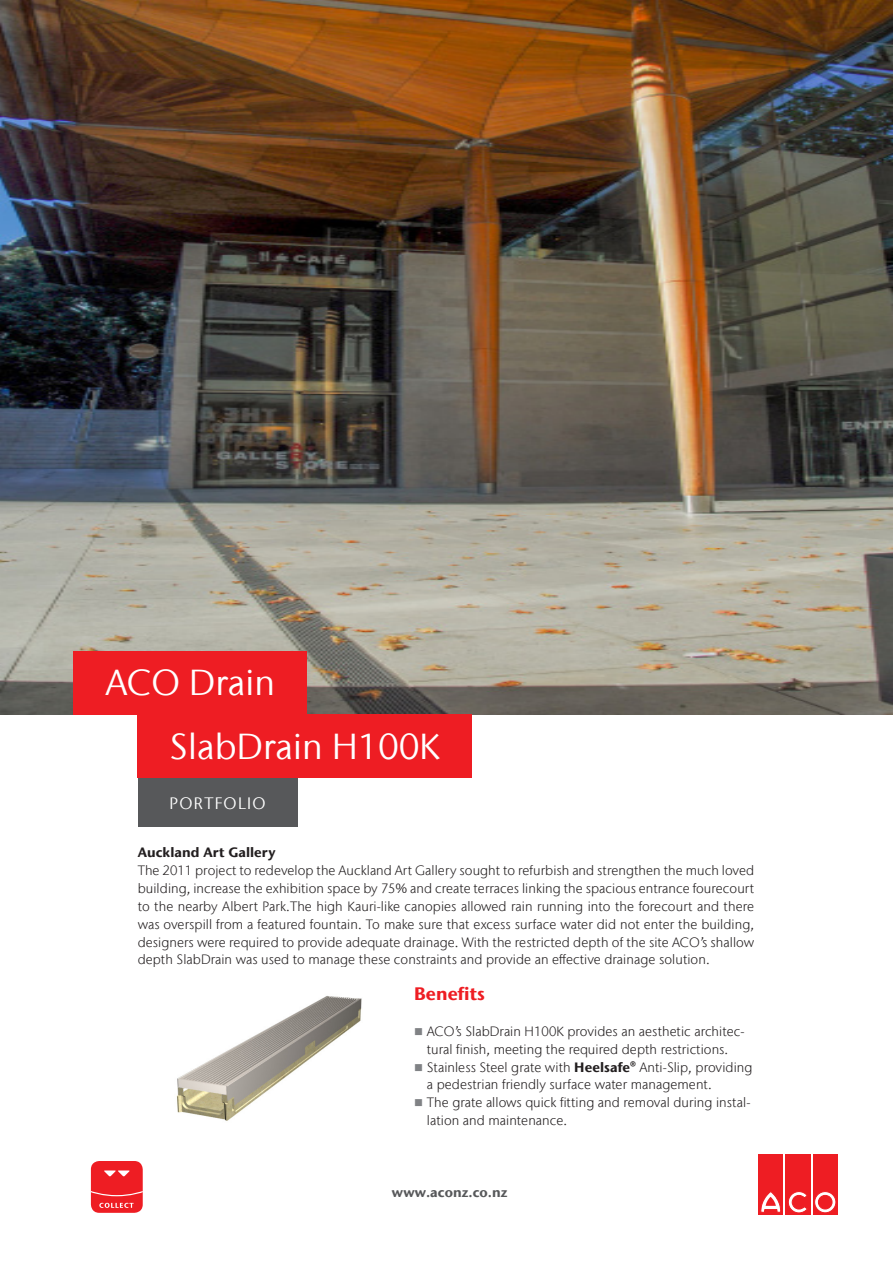
<style>
.page{position:relative;width:893px;height:1263px;background:#fff}
.page>*{position:absolute;margin:0;border:0;box-sizing:border-box;transform-origin:0 0}
.Title_Cluster_Red{font:36px "Stone Sans IIITC Com";letter-spacing:.01em;color:#fff}
.Body_copy{font:700 18px "Stone Sans IIITC Com";letter-spacing:.005em;color:#ee1d23}
.Title_Cluster_Grey{font:16.5px "Stone Sans IIITC Com";letter-spacing:.08em;color:#fff}
.Body_copy-2{font:300 13.5px/17.9px "Stone Sans IIITC Com";letter-spacing:.005em;color:#231f20}
.Body_copy-3{font:700 13.5px "Stone Sans IIITC Com";letter-spacing:.005em;color:#231f20}
.Body_copy-4{font:700 13.5px "Stone Sans IIITC Com";letter-spacing:.005em;color:#57585a}
.s1{color:#808285}
.s2{font-weight:700}
</style>
<div class="page">
<img style="left:0;top:0;width:893px;height:714px">
<div style="left:138px;top:778px;width:160px;height:49px;background:#57585a"></div>
<div style="left:138px;top:714px;width:334px;height:64px;background:#ee1d23"></div>
<div style="left:74px;top:651px;width:233px;height:63px;background:#ee1d23"></div>
<img style="left:176px;top:995px;width:186px;height:126px">
<div style="left:91px;top:1161px;width:52px;height:52px;background:#ee1d23;border-radius:8px"></div>
<svg style="left:91px;top:1170px;width:52px;height:38px"></svg>
<div style="left:758px;top:1154px;width:25px;height:61px;background:#ee1d23"></div>
<svg style="left:761px;top:1192px;width:20px;height:20px"></svg>
<div style="left:785px;top:1154px;width:25px;height:61px;background:#ee1d23"></div>
<svg style="left:788px;top:1191px;width:19px;height:22px"></svg>
<div style="left:813px;top:1154px;width:25px;height:61px;background:#ee1d23"></div>
<svg style="left:815px;top:1191px;width:21px;height:22px"></svg>
<div style="left:814px;top:1191px;width:22px;height:22px;border:1px solid #ee1d23;border-radius:50%"></div>
<div style="left:818px;top:1195px;width:14px;height:14px;background:#ee1d23;border-radius:50%"></div>
<div style="left:818px;top:1195px;width:14px;height:14px;border:1px solid #ee1d23;border-radius:50%"></div>
<p class="Title_Cluster_Red" style="left:106px;top:660px;width:171px">ACO Drain</p>
<p class="Title_Cluster_Red" style="left:170px;top:724px;width:272px">SlabDrain H100K</p>
<p class="Title_Cluster_Grey" style="left:170px;top:792px;width:98px">PORTFOLIO</p>
<p class="Body_copy-3" style="left:138px;top:844px;width:139px">Auckland Art Gallery</p>
<p class="Body_copy-2" style="left:138px;top:861px;width:618px;text-align:justify">The 2011 project to redevelop the Auckland Art Gallery sought to refurbish and strengthen the much loved building, increase the exhibition space by 75% and create terraces linking the spacious entrance fourecourt to the nearby Albert Park.The high Kauri-like canopies allowed rain running into the forecourt and there was overspill from a featured fountain. To make sure that excess surface water did not enter the building, designers were required to provide adequate drainage. With the restricted depth of the site ACO’s shallow depth SlabDrain was used to manage these constraints and provide an effective drainage solution.</p>
<p class="Body_copy" style="left:414px;top:982px;width:72px">Benefits</p>
<p class="Body_copy-2" style="left:414px;top:1022px;width:332px;text-align:center"><span class="s1">■</span> ACO’s SlabDrain H100K provides an aesthetic architec&shy;tural finish, meeting the required depth restrictions.</p>
<p class="Body_copy-2" style="left:427px;top:1058px;width:327px;text-indent:-13px"><span class="s1">■</span> Stainless Steel grate with <span class="s2">Heelsafe®</span> Anti-Slip, providing a pedestrian friendly surface water management.</p>
<p class="Body_copy-2" style="left:427px;top:1093px;width:325px;text-indent:-13px"><span class="s1">■</span> The grate allows quick fitting and removal during instal&shy;lation and maintenance.</p>
<p class="Body_copy-4" style="left:392px;top:1183px;width:117px">www.aconz.co.nz</p>
</div>
